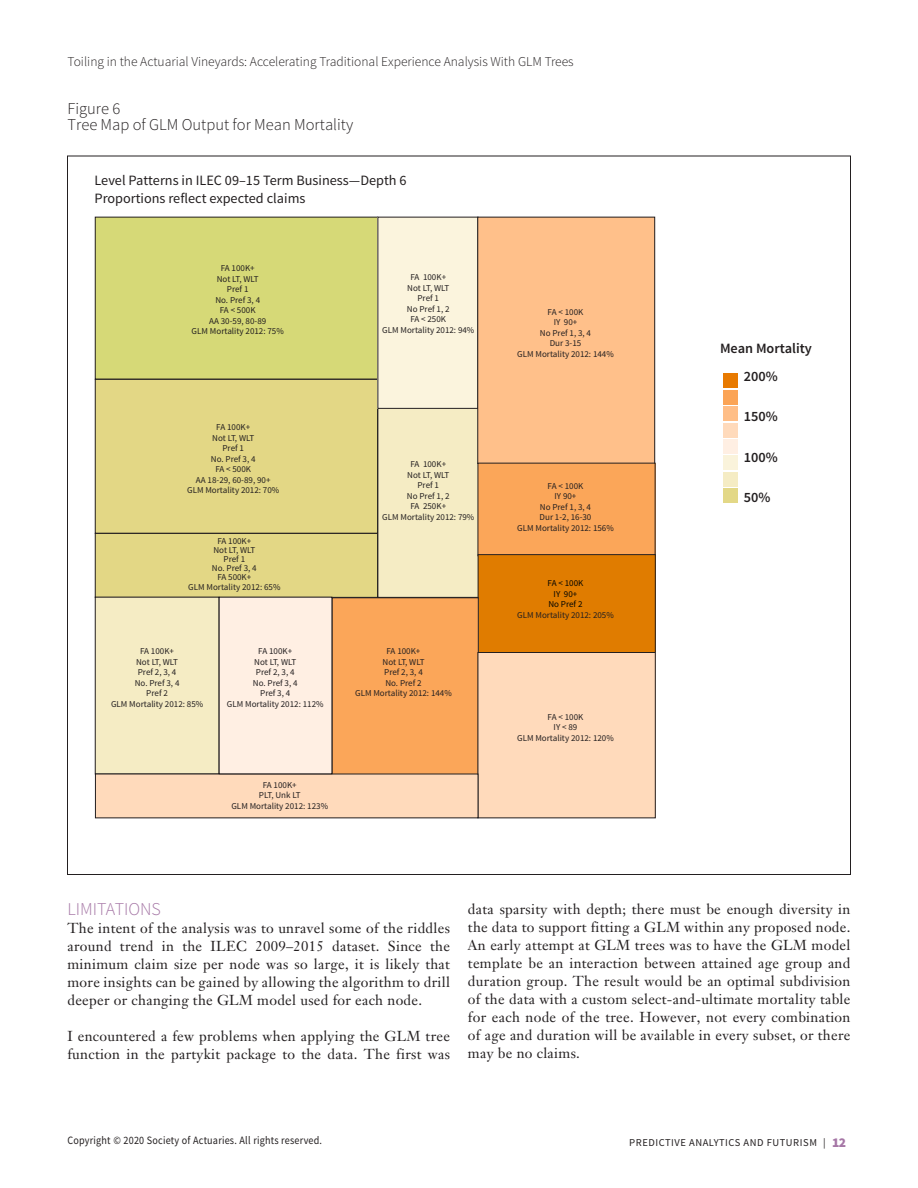
<style>
.page{position:relative;width:918px;height:1188px;background:#fff}
.page>*{position:absolute;margin:0;border:0;box-sizing:border-box;transform-origin:0 0}
.Article_Subhead_A{font:300 18px "Source Sans Pro";color:#a677a6}
.Table_Title_descript{font:300 16.5px "Source Sans Pro";color:#231f20}
.Article_Body___space{font:14.25px/18px "Janson Text LT Std";letter-spacing:.02em;color:#231f20;text-align:justify}
.t1{font:14.25px "Source Sans Pro";color:#231f20}
.t2{font:600 14.25px "Source Sans Pro";color:#231f20}
.t3{font:300 13.5px "Source Sans Pro";color:#231f20}
.t4{font:11.25px "Source Sans Pro";letter-spacing:.02em;color:#231f20;scale:.9 1}
.t5{font:10.5px "Source Sans Pro";letter-spacing:.05em;color:#231f20}
.t6{font:9px "Source Sans Pro";color:#231f20}
.t7{font:9px "Source Sans Pro";color:#040503}
.s1{font-weight:900;font-size:13.5px;color:#a677a6}
</style>
<div class="page">
<div style="left:95px;top:217px;width:283px;height:162px;background:#d6d977"></div>
<div style="left:95px;top:379px;width:283px;height:154px;background:#e3d785"></div>
<div style="left:95px;top:379px;width:283px;height:154px;border:1px solid #231f20"></div>
<div style="left:95px;top:533px;width:283px;height:64px;background:#e3d785"></div>
<div style="left:95px;top:533px;width:283px;height:65px;border:1px solid #231f20"></div>
<div style="left:378px;top:408px;width:101px;height:189px;background:#f5ecc4"></div>
<div style="left:378px;top:408px;width:101px;height:190px;border:1px solid #231f20"></div>
<div style="left:95px;top:597px;width:124px;height:177px;background:#f5ecc4"></div>
<div style="left:95px;top:597px;width:124px;height:177px;border:1px solid #231f20"></div>
<div style="left:378px;top:217px;width:100px;height:191px;background:#fbf4dd"></div>
<div style="left:378px;top:217px;width:100px;height:192px;border:1px solid #231f20"></div>
<div style="left:478px;top:217px;width:177px;height:247px;background:#ffc08a"></div>
<div style="left:478px;top:217px;width:177px;height:247px;border:1px solid #231f20"></div>
<div style="left:478px;top:463px;width:177px;height:93px;background:#fba659"></div>
<div style="left:478px;top:555px;width:177px;height:97px;background:#e07c00"></div>
<div style="left:478px;top:554px;width:178px;height:99px;border:1px solid #231f20"></div>
<div style="left:332px;top:598px;width:146px;height:178px;background:#fba659"></div>
<div style="left:332px;top:598px;width:146px;height:178px;border:1px solid #231f20"></div>
<div style="left:478px;top:652px;width:177px;height:166px;background:#ffdabb"></div>
<div style="left:478px;top:652px;width:178px;height:166px;border:1px solid #231f20"></div>
<div style="left:95px;top:774px;width:383px;height:44px;background:#ffdabb"></div>
<div style="left:219px;top:597px;width:113px;height:177px;background:#ffefe3"></div>
<div style="left:723px;top:374px;width:15px;height:14px;background:#e87a00"></div>
<div style="left:723px;top:390px;width:15px;height:15px;background:#fba456"></div>
<div style="left:723px;top:406px;width:15px;height:15px;background:#ffbe87"></div>
<div style="left:723px;top:423px;width:15px;height:15px;background:#ffdabb"></div>
<div style="left:723px;top:439px;width:15px;height:15px;background:#ffefe3"></div>
<div style="left:723px;top:456px;width:15px;height:14px;background:#faf3db"></div>
<div style="left:723px;top:472px;width:15px;height:15px;background:#f5ecc4"></div>
<div style="left:723px;top:489px;width:15px;height:14px;background:#e3d887"></div>
<p class="t3" style="left:68px;top:54px;width:508px">Toiling in the Actuarial Vineyards: Accelerating Traditional Experience Analysis With GLM Trees</p>
<p class="Table_Title_descript" style="left:68px;top:98px;width:54px">Figure 6</p>
<p class="Table_Title_descript" style="left:68px;top:115px;width:287px">Tree Map of GLM Output for Mean Mortality</p>
<p class="t1" style="left:94px;top:171px;width:314px">Level Patterns in ILEC 09–15 Term Business—Depth 6</p>
<p class="t1" style="left:94px;top:189px;width:212px">Proportions reflect expected claims</p>
<p class="t6" style="left:221px;top:263px;width:35px">FA 100K+</p>
<p class="t6" style="left:217px;top:273px;width:43px">Not LT, WLT</p>
<p class="t6" style="left:227px;top:284px;width:23px">Pref 1</p>
<p class="t6" style="left:215px;top:294px;width:46px">No. Pref 3, 4</p>
<p class="t6" style="left:220px;top:305px;width:37px">FA &lt; 500K</p>
<p class="t6" style="left:209px;top:315px;width:59px">AA 30-59, 80-89</p>
<p class="t6" style="left:192px;top:326px;width:94px">GLM Mortality 2012: 75%</p>
<p class="t6" style="left:410px;top:272px;width:37px">FA 100K+</p>
<p class="t6" style="left:407px;top:282px;width:43px">Not LT, WLT</p>
<p class="t6" style="left:417px;top:293px;width:23px">Pref 1</p>
<p class="t6" style="left:407px;top:303px;width:44px">No Pref 1, 2</p>
<p class="t6" style="left:410px;top:314px;width:37px">FA &lt; 250K</p>
<p class="t6" style="left:382px;top:324px;width:94px">GLM Mortality 2012: 94%</p>
<p class="t6" style="left:216px;top:422px;width:35px">FA 100K+</p>
<p class="t6" style="left:212px;top:432px;width:43px">Not LT, WLT</p>
<p class="t6" style="left:222px;top:443px;width:23px">Pref 1</p>
<p class="t6" style="left:211px;top:453px;width:46px">No. Pref 3, 4</p>
<p class="t6" style="left:215px;top:464px;width:37px">FA &lt; 500K</p>
<p class="t6" style="left:196px;top:474px;width:76px">AA 18-29, 60-89, 90+</p>
<p class="t6" style="left:187px;top:485px;width:94px">GLM Mortality 2012: 70%</p>
<p class="t6" style="left:217px;top:535px;width:35px">FA 100K+</p>
<p class="t6" style="left:213px;top:544px;width:43px">Not LT, WLT</p>
<p class="t6" style="left:224px;top:553px;width:23px">Pref 1</p>
<p class="t6" style="left:212px;top:562px;width:46px">No. Pref 3, 4</p>
<p class="t6" style="left:217px;top:571px;width:35px">FA 500K+</p>
<p class="t6" style="left:188px;top:582px;width:94px">GLM Mortality 2012: 65%</p>
<p class="t6" style="left:140px;top:645px;width:35px">FA 100K+</p>
<p class="t6" style="left:136px;top:656px;width:43px">Not LT, WLT</p>
<p class="t6" style="left:138px;top:666px;width:40px">Pref 2, 3, 4</p>
<p class="t6" style="left:135px;top:677px;width:46px">No. Pref 3, 4</p>
<p class="t6" style="left:146px;top:687px;width:23px">Pref 2</p>
<p class="t6" style="left:111px;top:698px;width:94px">GLM Mortality 2012: 85%</p>
<p class="t6" style="left:258px;top:645px;width:35px">FA 100K+</p>
<p class="t6" style="left:254px;top:656px;width:43px">Not LT, WLT</p>
<p class="t6" style="left:256px;top:666px;width:40px">Pref 2, 3, 4</p>
<p class="t6" style="left:253px;top:677px;width:46px">No. Pref 3, 4</p>
<p class="t6" style="left:260px;top:688px;width:32px">Pref 3, 4</p>
<p class="t6" style="left:227px;top:698px;width:98px">GLM Mortality 2012: 112%</p>
<p class="t6" style="left:410px;top:459px;width:37px">FA 100K+</p>
<p class="t6" style="left:407px;top:469px;width:43px">Not LT, WLT</p>
<p class="t6" style="left:417px;top:480px;width:23px">Pref 1</p>
<p class="t6" style="left:407px;top:490px;width:44px">No Pref 1, 2</p>
<p class="t6" style="left:410px;top:501px;width:37px">FA 250K+</p>
<p class="t6" style="left:382px;top:511px;width:94px">GLM Mortality 2012: 79%</p>
<p class="t6" style="left:387px;top:646px;width:35px">FA 100K+</p>
<p class="t6" style="left:383px;top:656px;width:43px">Not LT, WLT</p>
<p class="t6" style="left:384px;top:667px;width:40px">Pref 2, 3, 4</p>
<p class="t6" style="left:385px;top:677px;width:38px">No. Pref 2</p>
<p class="t6" style="left:355px;top:688px;width:98px">GLM Mortality 2012: 144%</p>
<p class="t6" style="left:263px;top:779px;width:35px">FA 100K+</p>
<p class="t6" style="left:259px;top:790px;width:43px">PLT, Unk LT</p>
<p class="t6" style="left:231px;top:800px;width:98px">GLM Mortality 2012: 123%</p>
<p class="t6" style="left:548px;top:306px;width:37px">FA &lt; 100K</p>
<p class="t6" style="left:554px;top:317px;width:25px">IY 90+</p>
<p class="t6" style="left:540px;top:327px;width:53px">No Pref 1, 3, 4</p>
<p class="t6" style="left:550px;top:338px;width:33px">Dur 3-15</p>
<p class="t6" style="left:517px;top:348px;width:98px">GLM Mortality 2012: 144%</p>
<p class="t6" style="left:548px;top:480px;width:37px">FA &lt; 100K</p>
<p class="t6" style="left:555px;top:491px;width:23px">IY 90+</p>
<p class="t6" style="left:540px;top:501px;width:53px">No Pref 1, 3, 4</p>
<p class="t6" style="left:540px;top:512px;width:53px">Dur 1-2, 16-30</p>
<p class="t6" style="left:517px;top:522px;width:98px">GLM Mortality 2012: 156%</p>
<p class="t7" style="left:548px;top:578px;width:37px">FA &lt; 100K</p>
<p class="t7" style="left:554px;top:588px;width:25px">IY 90+</p>
<p class="t7" style="left:548px;top:599px;width:36px">No Pref 2</p>
<p class="t6" style="left:517px;top:609px;width:98px">GLM Mortality 2012: 205%</p>
<p class="t6" style="left:548px;top:711px;width:37px">FA &lt; 100K</p>
<p class="t6" style="left:554px;top:722px;width:25px">IY &lt; 89</p>
<p class="t6" style="left:517px;top:732px;width:98px">GLM Mortality 2012: 120%</p>
<p class="t2" style="left:720px;top:339px;width:93px">Mean Mortality</p>
<p class="t2" style="left:744px;top:367px;width:35px">200%</p>
<p class="t2" style="left:744px;top:408px;width:35px">150%</p>
<p class="t2" style="left:744px;top:448px;width:35px">100%</p>
<p class="t2" style="left:744px;top:488px;width:28px">50%</p>
<p class="Article_Subhead_A" style="left:68px;top:898px;width:95px">LIMITATIONS</p>
<p class="Article_Body___space" style="left:68px;top:919px;width:384px">The intent of the analysis was to unravel some of the riddles around trend in the ILEC 2009–2015 dataset. Since the minimum claim size per node was so large, it is likely that more insights can be gained by allowing the algorithm to drill deeper or changing the GLM model used for each node.</p>
<p class="Article_Body___space" style="left:68px;top:1027px;width:384px">I encountered a few problems when applying the GLM tree function in the partykit package to the data. The first was</p>
<p class="Article_Body___space" style="left:468px;top:900px;width:384px">data sparsity with depth; there must be enough diversity in the data to support fitting a GLM within any proposed node.<br>An early attempt at GLM trees was to have the GLM model template be an interaction between attained age group and duration group. The result would be an optimal subdivision of the data with a custom select-and-ultimate mortality table for each node of the tree. However, not every combination of age and duration will be available in every subset, or there may be no claims.</p>
<p class="t4" style="left:68px;top:1133px;width:284px">Copyright © 2020 Society of Actuaries. All rights reserved.</p>
<p class="t5" style="left:629px;top:1136px;width:218px">PREDICTIVE ANALYTICS AND FUTURISM | <span class="s1">12</span></p>
</div>
